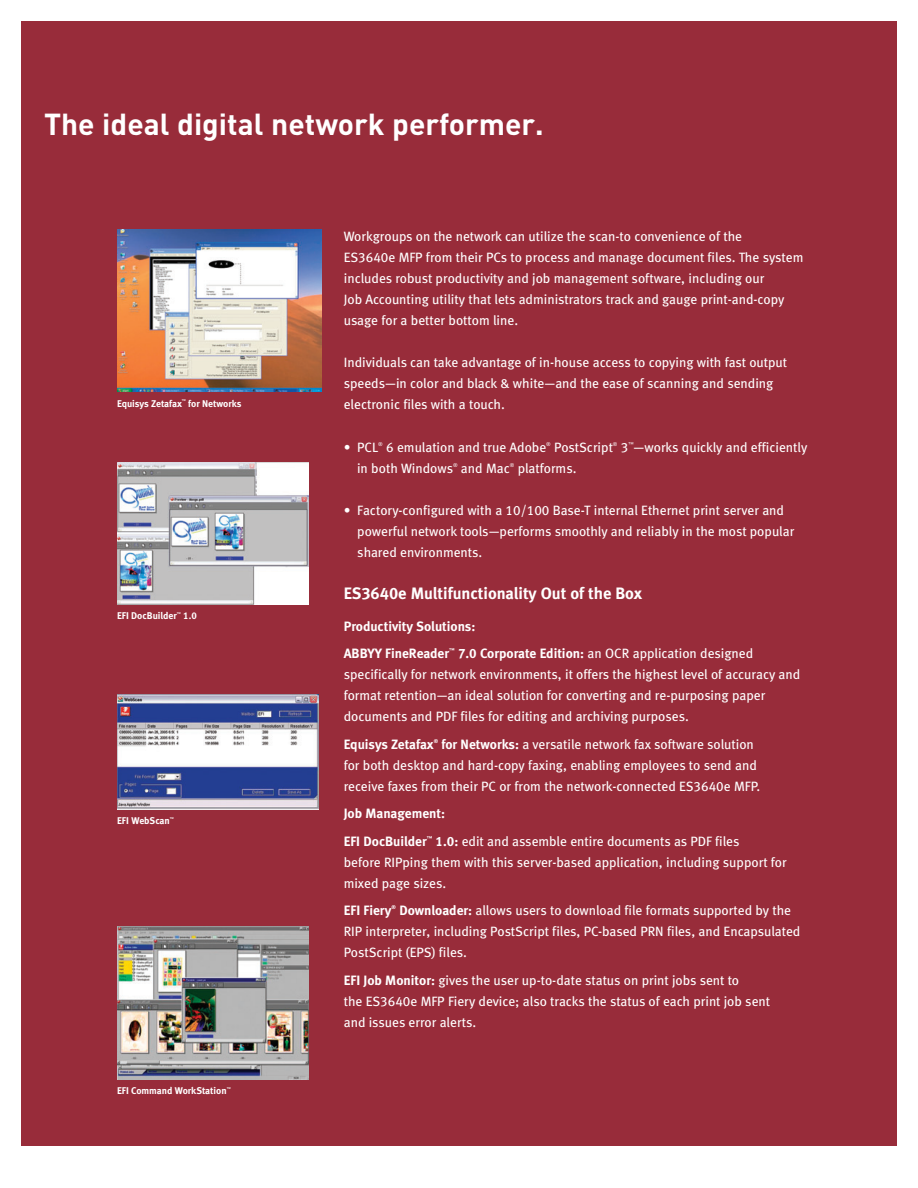
<style>
.page{position:relative;width:918px;height:1188px;background:#fff}
.page>*{position:absolute;margin:0;border:0;box-sizing:border-box;transform-origin:0 0}
.t1{font:700 30px "DIN";color:#fff}
.t2{font:16.5px "Meta Bold LF";color:#fff}
.t3{font:13.5px/21px "Meta Book LF";color:#fff}
.t4{font:13.5px/27.5px "Meta Bold LF";color:#fff}
.t5{font:9.75px "Meta Bold LF";color:#fff}
.t6{font:5.4px "Meta Book LF";color:#fff}
.t7{font:5.4px "Meta Bold LF";color:#fff}
.t8{font:3.9px "Meta Bold LF";color:#fff}
.s1{font-family:"Meta Bold LF"}
</style>
<div class="page">
<div style="left:21px;top:21px;width:875px;height:1124px;background:#982c3a"></div>
<img style="left:117px;top:230px;width:204px;height:162px">
<img style="left:117px;top:462px;width:191px;height:142px">
<img style="left:117px;top:694px;width:201px;height:116px">
<img style="left:117px;top:927px;width:192px;height:152px">
<h1 class="t1" style="left:44px;top:114px;width:501px">The ideal digital network performer.</h1>
<p class="t5" style="left:117px;top:400px;width:66px">Equisys Zetafax</p>
<p class="t8" style="left:182px;top:399px;width:5px">™</p>
<p class="t5" style="left:188px;top:400px;width:55px">for Networks</p>
<p class="t5" style="left:117px;top:612px;width:61px">EFI DocBuilder</p>
<p class="t8" style="left:177px;top:612px;width:5px">™</p>
<p class="t5" style="left:183px;top:612px;width:15px">1.0</p>
<p class="t5" style="left:117px;top:818px;width:54px">EFI WebScan</p>
<p class="t8" style="left:170px;top:817px;width:5px">™</p>
<p class="t5" style="left:117px;top:1087px;width:111px">EFI Command WorkStation</p>
<p class="t8" style="left:227px;top:1087px;width:5px">™</p>
<p class="t3" style="left:344px;top:227px;width:461px">Workgroups on the network can utilize the scan-to convenience of the<br>ES3640e MFP from their PCs to process and manage document files. The system includes robust productivity and job management software, including our<br>Job Accounting utility that lets administrators track and gauge print-and-copy usage for a better bottom line.</p>
<p class="t3" style="left:344px;top:353px;width:445px">Individuals can take advantage of in-house access to copying with fast output speeds—in color and black &amp; white—and the ease of scanning and sending electronic files with a touch.</p>
<p class="t3" style="left:344px;top:437px;width:36px">• PCL</p>
<p class="t6" style="left:378px;top:442px;width:6px">®</p>
<p class="t3" style="left:386px;top:437px;width:162px">6 emulation and true Adobe</p>
<p class="t6" style="left:546px;top:442px;width:6px">®</p>
<p class="t3" style="left:554px;top:437px;width:60px">PostScript</p>
<p class="t6" style="left:613px;top:442px;width:6px">®</p>
<p class="t3" style="left:621px;top:437px;width:188px">3 —works quickly and efficiently</p>
<p class="t6" style="left:628px;top:442px;width:7px">™</p>
<p class="t3" style="left:357px;top:458px;width:98px">in both Windows</p>
<p class="t6" style="left:453px;top:463px;width:6px">®</p>
<p class="t3" style="left:461px;top:458px;width:50px">and Mac</p>
<p class="t6" style="left:510px;top:463px;width:6px">®</p>
<p class="t3" style="left:518px;top:458px;width:60px">platforms.</p>
<p class="t3" style="left:357px;top:501px;width:438px;text-indent:-14px">• Factory-configured with a 10/100 Base-T internal Ethernet print server and powerful network tools—performs smoothly and reliably in the most popular shared environments.</p>
<p class="t2" style="left:344px;top:587px;width:300px">ES3640e Multifunctionality Out of the Box</p>
<p class="t4" style="left:344px;top:613px;width:133px">Productivity Solutions:<br>ABBYY FineReader</p>
<p class="t3" style="left:344px;top:644px;width:458px;text-indent:114px"><span class="s1">7.0 Corporate Edition:</span> an OCR application designed specifically for network environments, it offers the highest level of accuracy and format retention—an ideal solution for converting and re-purposing paper documents and PDF files for editing and archiving purposes.</p>
<p class="t4" style="left:344px;top:731px;width:91px">Equisys Zetafax</p>
<p class="t7" style="left:434px;top:739px;width:6px">®</p>
<p class="t7" style="left:449px;top:648px;width:7px">™</p>
<p class="t3" style="left:344px;top:735px;width:418px;text-indent:98px"><span class="s1">for Networks:</span> a versatile network fax software solution for both desktop and hard-copy faxing, enabling employees to send and receive faxes from their PC or from the network-connected ES3640e MFP.</p>
<p class="t4" style="left:344px;top:801px;width:103px">Job Management:<br>EFI DocBuilder</p>
<p class="t3" style="left:344px;top:832px;width:444px;text-indent:92px"><span class="s1">1.0:</span> edit and assemble entire documents as PDF files<br>before RIPping them with this server-based application, including support for mixed page sizes.</p>
<p class="t4" style="left:344px;top:898px;width:49px">EFI Fiery</p>
<p class="t7" style="left:392px;top:905px;width:6px">®</p>
<p class="t7" style="left:427px;top:836px;width:7px">™</p>
<p class="t3" style="left:344px;top:901px;width:458px;text-indent:56px"><span class="s1">Downloader:</span> allows users to download file formats supported by the<br>RIP interpreter, including PostScript files, PC-based PRN files, and Encapsulated<br>PostScript (EPS) files.</p>
<p class="t3" style="left:344px;top:971px;width:428px"><span class="s1">EFI Job Monitor:</span> gives the user up-to-date status on print jobs sent to<br>the ES3640e MFP Fiery device; also tracks the status of each print job sent and issues error alerts.</p>
</div>
